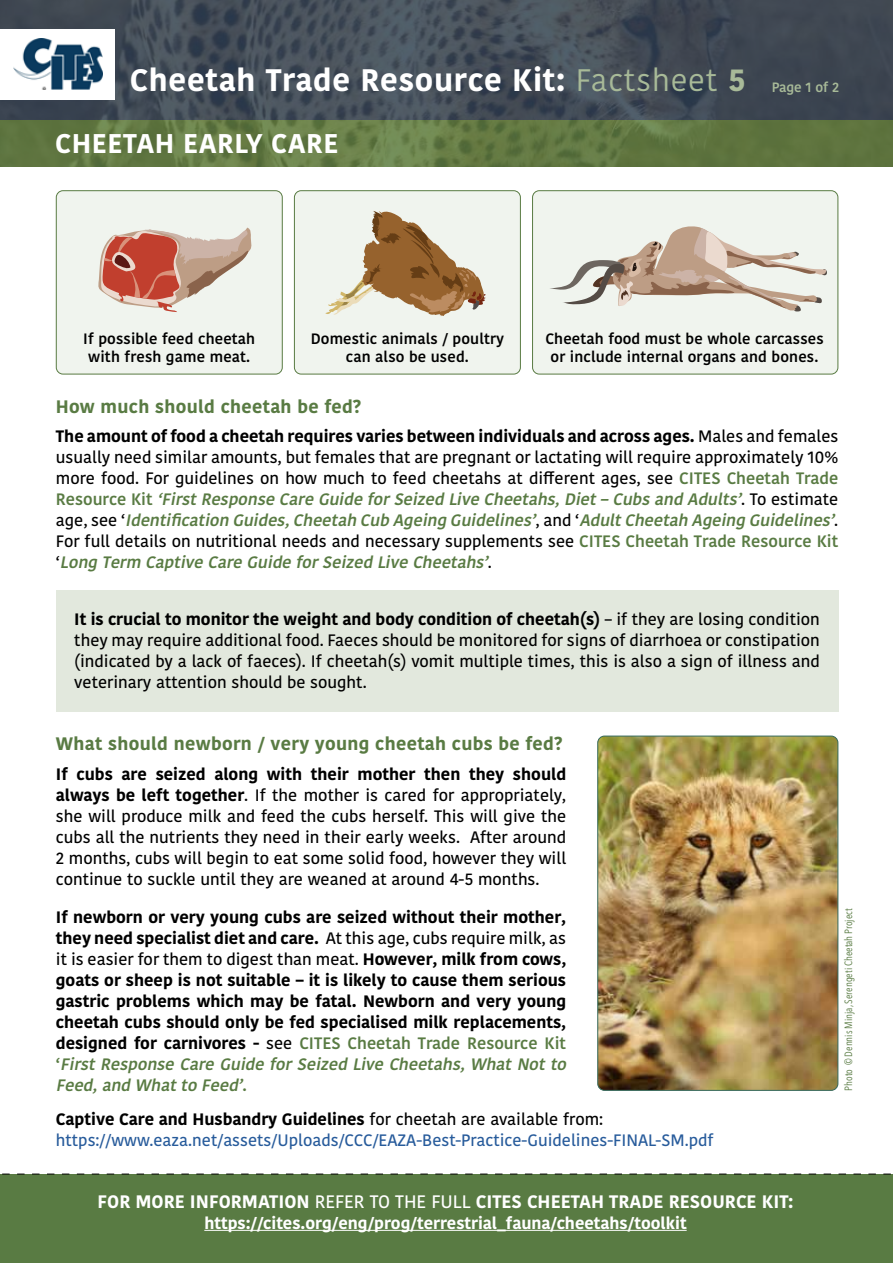
<style>
.page{position:relative;width:893px;height:1263px;background:#fff}
.page>*{position:absolute;margin:0;border:0;box-sizing:border-box;transform-origin:0 0}
.t1{font:700 31.05px "Kohinoor Bangla";letter-spacing:.025em;color:#fff}
.t2{font:700 27px "Kohinoor Bangla";letter-spacing:.02em;color:#fff}
.t3{font:700 18px "Kohinoor Bangla";letter-spacing:.02em;color:#597b43}
.t4{font:700 18px "Kohinoor Bangla";color:#fff}
.t5{font:500 16.5px/21px "Kohinoor Bangla";color:#000;text-align:justify}
.t6{font:700 16.5px/21px "Kohinoor Bangla";color:#000}
.t7{font:500 16.5px/21px "Kohinoor Bangla";color:#275b9b}
.t8{font:700 16.5px "Kohinoor Bangla";color:#fff}
.t9{font:600 15px/18px "Kohinoor Bangla";letter-spacing:.01em;color:#000;text-align:center}
.t10{font:10.5px "Avenir Next Condensed";color:#597b43}
.s1{font-weight:400;color:#a8ba98}
.s2{color:#a8ba98}
.s3{font-weight:600;font-size:13.5px;color:#a8ba98}
.s4{font-weight:700}
.s5{font-weight:600;color:#597b43}
.s6{font-weight:600;font-style:italic;color:#597b43}
.s7{font-weight:500}
.s8{font-weight:700;color:#000}
.s9{color:#000}
</style>
<div class="page">
<div style="left:0;top:1174px;width:893px;height:89px;background:#597b43"></div>
<svg style="left:2px;top:1174px;width:889px;height:1px"></svg>
<div style="left:56px;top:590px;width:782px;height:122px;background:#e2e8dd"></div>
<div style="left:56px;top:191px;width:226px;height:183px;background:#f0f4ee;border-radius:7px"></div>
<div style="left:56px;top:190px;width:227px;height:184px;border:1px solid #597b43;border-radius:7px"></div>
<img style="left:598px;top:736px;width:240px;height:354px">
<div style="left:597px;top:736px;width:241px;height:355px;border:1px solid #34685a;border-radius:7px"></div>
<div style="left:294px;top:191px;width:226px;height:183px;background:#f0f4ee;border-radius:7px"></div>
<div style="left:294px;top:190px;width:227px;height:184px;border:1px solid #597b43;border-radius:7px"></div>
<div style="left:532px;top:191px;width:306px;height:183px;background:#f0f4ee;border-radius:7px"></div>
<div style="left:532px;top:190px;width:306px;height:184px;border:1px solid #597b43;border-radius:7px"></div>
<svg style="left:325px;top:211px;width:161px;height:105px"></svg>
<svg style="left:550px;top:226px;width:277px;height:86px"></svg>
<svg style="left:98px;top:228px;width:154px;height:84px"></svg>
<hr style="left:204px;top:1230px;width:483px;height:1px;background:#fff">
<img style="left:0;top:0;width:893px;height:167px">
<div style="left:0;top:29px;width:115px;height:70px;background:#fff"></div>
<img style="left:14px;top:39px;width:88px;height:50px">
<h1 class="t1" style="left:130px;top:53px;width:711px">Cheetah Trade Resource Kit: <span class="s1">Factsheet</span> <span class="s2">5</span> <span class="s3">Page 1 of 2</span></h1>
<h2 class="t2" style="left:55px;top:119px;width:285px">CHEETAH EARLY CARE</h2>
<p class="t9" style="left:83px;top:329px;width:173px">If possible feed cheetah with fresh game meat.</p>
<p class="t9" style="left:311px;top:329px;width:195px">Domestic animals / poultry can also be used.</p>
<p class="t9" style="left:545px;top:329px;width:280px">Cheetah food must be whole carcasses or include internal organs and bones.</p>
<p class="t3" style="left:56px;top:391px;width:307px">How much should cheetah be fed?</p>
<p class="t5" style="left:56px;top:426px;width:785px"><span class="s4">The amount of food a cheetah requires varies between individuals and across ages.</span> Males and females usually need similar amounts, but females that are pregnant or lactating will require approximately 10% more food. For guidelines on how much to feed cheetahs at different ages, see <span class="s5">CITES Cheetah Trade R e s o u r c e K i t</span> <span class="s6">‘FirstResponse Care Guide forSeized Live Cheetahs,Diet–Cubsand Adults’</span>. T o e s t i m a t e a g e , s e e ‘ <span class="s6">Identification Guides,Cheetah Cub Ageing Guidelines’</span>, a n d ‘ <span class="s6">AdultCheetah Ageing Guidelines’</span>.<br>For full details on nutritional needs and necessary supplements see <span class="s5">CITES Cheetah Trade Resource Kit </span>‘ <span class="s6">Long Term Captive Care Guide forSeized Live Cheetahs’</span>.</p>
<p class="t5" style="left:74px;top:609px;width:747px"><span class="s4">It is crucial to monitor the weight and body condition of cheetah(s)</span> – if they are losing condition they may require additional food. Faeces should be monitored for signs of diarrhoea or constipation (indicated by a lack of faeces). If cheetah(s) vomit multiple times, this is also a sign of illness and veterinary attention should be sought.</p>
<p class="t3" style="left:56px;top:728px;width:508px">What should newborn / very young cheetah cubs be fed?</p>
<p class="t5" style="left:56px;top:763px;width:512px"><span class="s4">If cubs are seized along with their mother then they should always be left together</span>. If the mother is cared for appropriately, she will produce milk and feed the cubs herself. This will give the cubs all the nutrients they need in their early weeks. After around 2 months, cubs will begin to eat some solid food, however they will continue to suckle until they are weaned at around 4-5 months.</p>
<p class="t6" style="left:56px;top:906px;width:516px">If newborn or very young cubs are seized without their mother, they need specialist diet and care. <span class="s7">At this age, cubs require milk, as it is easier for them to digest than meat.</span> However, milk from cows, goats or sheep is not suitable – it is likely to cause them serious gastric problems which may be fatal. Newborn and very young cheetah cubs should only be fed specialised milk replacements, designed for carnivores - <span class="s7">see</span> <span class="s5">CITES Cheetah Trade Resource Kit ‘</span> <span class="s6">FirstResponse Care Guide forSeized Live Cheetahs,WhatNotto Feed,and Whatto Feed’</span><span class="s5">.</span></p>
<p class="t7" style="left:56px;top:1109px;width:659px"><span class="s8">Captive Care and Husbandry Guidelines</span> <span class="s9">for cheetah are available from: </span>https://www.eaza.net/assets/Uploads/CCC/EAZA-Best-Practice-Guidelines-FINAL-SM.pdf</p>
<p class="t4" style="left:98px;top:1185px;width:697px">FOR MORE INFORMATION <span class="s7">REFER TO THE FULL</span> CITES CHEETAH TRADE RESOURCE KIT:</p>
<p class="t8" style="left:204px;top:1208px;width:484px">https://cites.org/eng/prog/terrestrial_fauna/cheetahs/toolkit</p>
<p class="t10" style="left:839px;top:1091px;width:184px;rotate:-90deg">Photo © Dennis Minja, Serengeti Cheetah Project</p>
</div>
